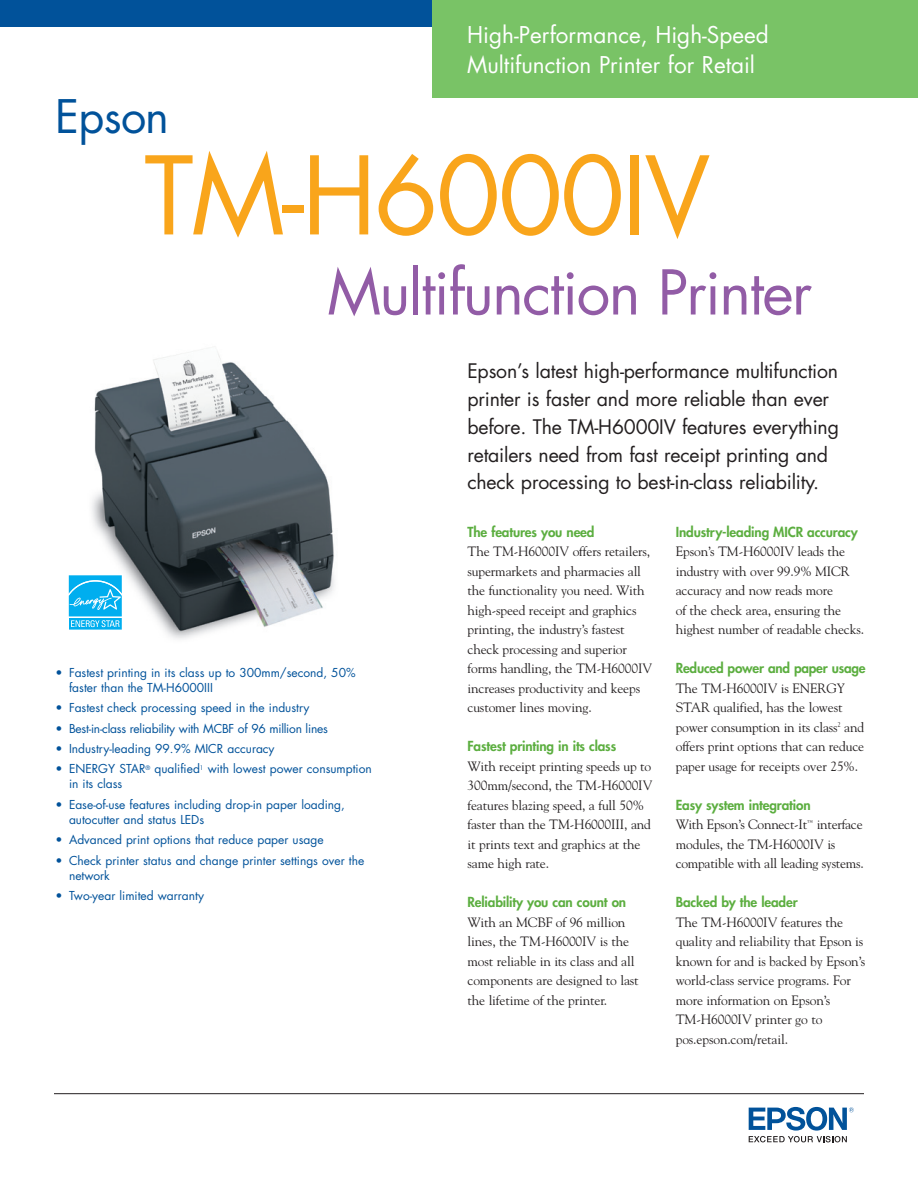
<style>
.page{position:relative;width:918px;height:1188px;background:#fff}
.page>*{position:absolute;margin:0;border:0;box-sizing:border-box;transform-origin:0 0}
.t1{font:105px "Futura";letter-spacing:-.025em;color:#f9a51b}
.t2{font:60px "Futura";letter-spacing:-.025em;color:#925ca6}
.t3{font:45px "Futura";letter-spacing:-.02em;color:#01529a}
.orange_box_type{font:22.5px/30px "Futura";color:#fff}
.t4{font:19.5px/27.8px "Futura";letter-spacing:-.01em;color:#231f20}
.front_body_copy{font:13.5px/19.5px "Goudy";letter-spacing:-.01em;color:#231f20}
.front_body_subhead{font:800 13.5px "Futura";letter-spacing:-.01em;color:#5cae40}
.sidebar_copy{font:12px/15px "Futura";color:#01529a}
.sidebar_copy-2{font:12px "Futura";letter-spacing:-.02em;color:#01529a}
</style>
<div class="page">
<hr style="left:54px;top:1093px;width:810px;height:1px;background:#231f20">
<svg style="left:749px;top:1107px;width:105px;height:35px"></svg>
<div style="left:0;top:0;width:918px;height:27px;background:#01529a"></div>
<div style="left:432px;top:0;width:486px;height:97px;background:#79c366"></div>
<img style="left:92px;top:351px;width:242px;height:288px">
<div style="left:68px;top:574px;width:55px;height:44px;background:#fff"></div>
<svg style="left:68px;top:575px;width:55px;height:56px;background:#3ac0f2"></svg>
<p class="t3" style="left:55px;top:85px;width:115px">Epson</p>
<p class="orange_box_type" style="left:467px;top:20px;width:303px">High-Performance, High-Speed<br>Multifunction Printer for Retail</p>
<p class="t1" style="left:144px;top:124px;width:567px">TM-H6000IV</p>
<p class="t2" style="left:327px;top:251px;width:486px">Multifunction Printer</p>
<p class="sidebar_copy" style="left:69px;top:665px;width:288px;text-indent:-14px">• Fastest printing in its class up to 300mm/second, 50% faster than the TM-H6000III</p>
<p class="sidebar_copy" style="left:56px;top:700px;width:256px">• Fastest check processing speed in the industry</p>
<p class="sidebar_copy-2" style="left:56px;top:720px;width:274px">• Best-in-class reliability with MCBF of 96 million lines</p>
<p class="sidebar_copy" style="left:56px;top:741px;width:221px">• Industry-leading 99.9% MICR accuracy</p>
<p class="sidebar_copy" style="left:69px;top:761px;width:304px;text-indent:-14px">• ENERGY STAR<sup>®</sup> qualified<sup>1</sup> with lowest power consumption in its class</p>
<p class="sidebar_copy" style="left:69px;top:797px;width:277px;text-indent:-14px">• Ease-of-use features including drop-in paper loading, autocutter and status LEDs</p>
<p class="sidebar_copy" style="left:56px;top:832px;width:270px">• Advanced print options that reduce paper usage</p>
<p class="sidebar_copy" style="left:69px;top:853px;width:297px;text-indent:-14px">• Check printer status and change printer settings over the network</p>
<p class="sidebar_copy" style="left:56px;top:888px;width:150px">• Two-year limited warranty</p>
<p class="t4" style="left:467px;top:357px;width:373px">Epson’s latest high-performance multifunction printer is faster and more reliable than ever before. The TM-H6000IV features everything retailers need from fast receipt printing and check processing to best-in-class reliability.</p>
<p class="front_body_subhead" style="left:468px;top:523px;width:129px">The features you need</p>
<p class="front_body_copy" style="left:468px;top:541px;width:186px">The TM-H6000IV offers retailers, supermarkets and pharmacies all the functionality you need. With high-speed receipt and graphics printing, the industry’s fastest check processing and superior forms handling, the TM-H6000IV increases productivity and keeps customer lines moving.</p>
<p class="front_body_subhead" style="left:468px;top:737px;width:150px">Fastest printing in its class</p>
<p class="front_body_copy" style="left:468px;top:756px;width:186px">With receipt printing speeds up to<br>300mm/second, the TM-H6000IV features blazing speed, a full 50% faster than the TM-H6000III, and it prints text and graphics at the same high rate.</p>
<p class="front_body_subhead" style="left:468px;top:893px;width:160px">Reliability you can count on</p>
<p class="front_body_copy" style="left:468px;top:912px;width:173px">With an MCBF of 96 million lines, the TM-H6000IV is the most reliable in its class and all components are designed to last the lifetime of the printer.</p>
<p class="front_body_subhead" style="left:676px;top:523px;width:184px">Industry-leading MICR accuracy</p>
<p class="front_body_copy" style="left:676px;top:541px;width:190px">Epson’s TM-H6000IV leads the industry with over 99.9% MICR accuracy and now reads more<br>of the check area, ensuring the highest number of readable checks.</p>
<p class="front_body_subhead" style="left:676px;top:659px;width:191px">Reduced power and paper usage</p>
<p class="front_body_copy" style="left:676px;top:678px;width:190px">The TM-H6000IV is ENERGY<br>STAR qualified, has the lowest power consumption in its class<sup>2</sup> and offers print options that can reduce paper usage for receipts over 25%.</p>
<p class="front_body_subhead" style="left:676px;top:796px;width:136px">Easy system integration</p>
<p class="front_body_copy" style="left:676px;top:814px;width:189px">With Epson’s Connect-It<sup>™</sup> interface modules, the TM-H6000IV is compatible with all leading systems.</p>
<p class="front_body_subhead" style="left:676px;top:893px;width:123px">Backed by the leader</p>
<p class="front_body_copy" style="left:676px;top:912px;width:191px">The TM-H6000IV features the quality and reliability that Epson is known for and is backed by Epson’s world-class service programs. For more information on Epson’s<br>TM-H6000IV printer go to pos.epson.com/retail.</p>
</div>
